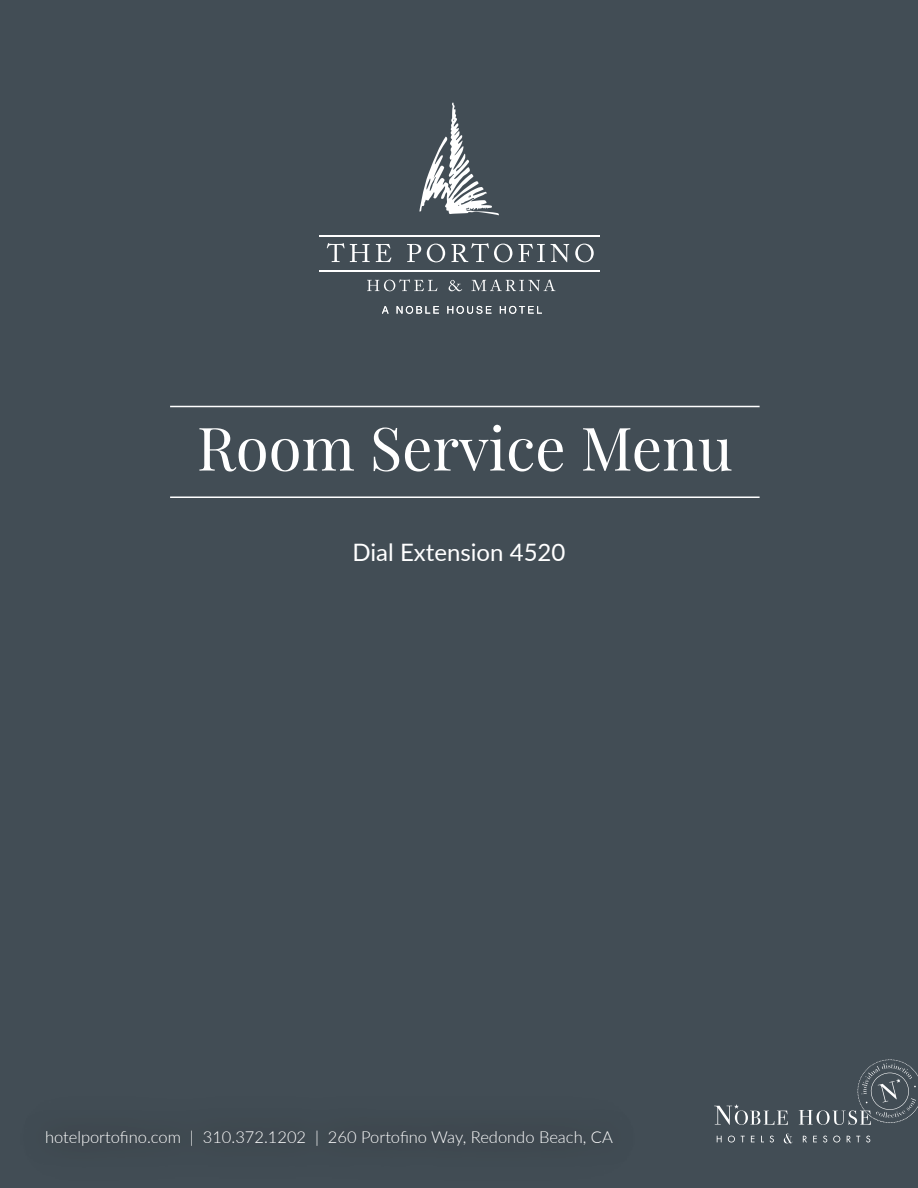
<style>
.page{position:relative;width:918px;height:1188px;background:#424d55}
.page>*{position:absolute;margin:0;border:0;box-sizing:border-box;transform-origin:0 0}
.t1{font:60px "Playfair Display";color:#fff}
.item_-_WINES{font:24px "Lato";color:#fff}
.t2{font:300 16.5px "Lato";color:#fff}
</style>
<div class="page">
<hr style="left:170px;top:496px;width:590px;height:2px;background:#fff">
<hr style="left:170px;top:406px;width:590px;height:1px;background:#fff">
<svg style="left:717px;top:1136px;width:5px;height:6px"></svg>
<svg style="left:728px;top:1136px;width:7px;height:7px"></svg>
<svg style="left:741px;top:1136px;width:4px;height:6px"></svg>
<svg style="left:751px;top:1136px;width:4px;height:6px"></svg>
<svg style="left:770px;top:1136px;width:4px;height:7px"></svg>
<svg style="left:784px;top:1133px;width:8px;height:10px"></svg>
<svg style="left:803px;top:1136px;width:4px;height:6px"></svg>
<svg style="left:813px;top:1136px;width:4px;height:6px"></svg>
<svg style="left:823px;top:1136px;width:4px;height:7px"></svg>
<svg style="left:833px;top:1136px;width:7px;height:7px"></svg>
<svg style="left:847px;top:1136px;width:13px;height:6px"></svg>
<svg style="left:866px;top:1136px;width:4px;height:6px"></svg>
<svg style="left:714px;top:1104px;width:74px;height:21px"></svg>
<svg style="left:799px;top:1059px;width:119px;height:66px"></svg>
<svg style="left:419px;top:103px;width:80px;height:112px"></svg>
<svg style="left:382px;top:306px;width:7px;height:8px"></svg>
<svg style="left:397px;top:306px;width:42px;height:8px"></svg>
<svg style="left:447px;top:306px;width:44px;height:8px"></svg>
<svg style="left:500px;top:306px;width:42px;height:8px"></svg>
<svg style="left:327px;top:243px;width:43px;height:19px"></svg>
<svg style="left:376px;top:244px;width:15px;height:18px"></svg>
<svg style="left:407px;top:244px;width:14px;height:18px"></svg>
<svg style="left:427px;top:244px;width:18px;height:18px"></svg>
<svg style="left:452px;top:243px;width:60px;height:19px"></svg>
<svg style="left:518px;top:244px;width:27px;height:18px"></svg>
<svg style="left:551px;top:244px;width:18px;height:18px"></svg>
<svg style="left:575px;top:244px;width:19px;height:18px"></svg>
<svg style="left:367px;top:279px;width:70px;height:12px"></svg>
<svg style="left:449px;top:280px;width:13px;height:11px"></svg>
<svg style="left:471px;top:279px;width:84px;height:12px"></svg>
<hr style="left:319px;top:235px;width:280px;height:2px;background:#fff">
<hr style="left:319px;top:271px;width:280px;height:1px;background:#fff">
<div style="left:23px;top:1108px;width:611px;height:60px;background:#404a51"></div>
<p class="t1" style="left:197px;top:411px;width:537px">Room Service Menu</p>
<p class="item_-_WINES" style="left:353px;top:535px;width:214px">Dial Extension 4520</p>
<p class="t2" style="left:45px;top:1126px;width:569px">hotelportofino.com | 310.372.1202 | 260 Portofino Way, Redondo Beach, CA</p>
</div>
